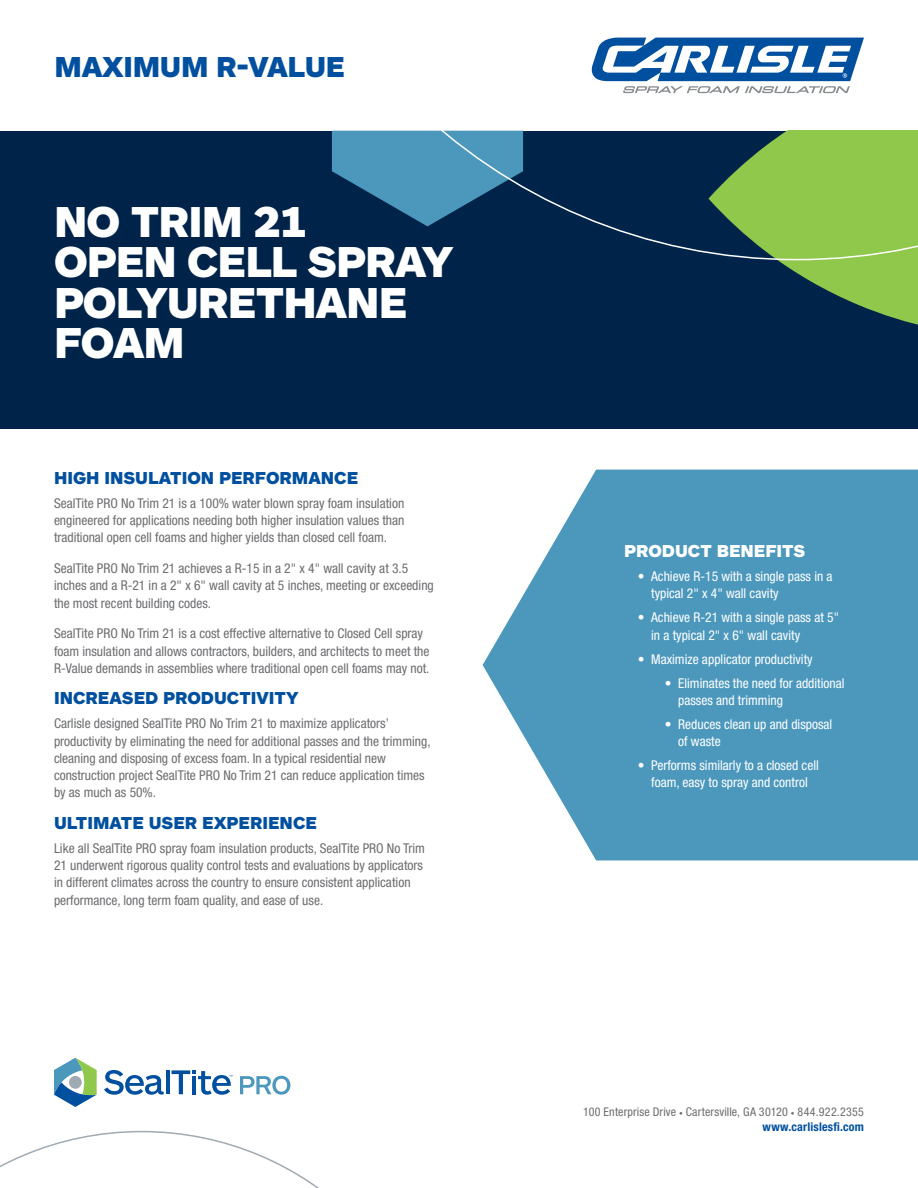
<style>
.page{position:relative;width:918px;height:1188px;background:#fff}
.page>*{position:absolute;margin:0;border:0;box-sizing:border-box;transform-origin:0 0}
.Blue_H2_Heads{font:900 45px/40.5px "ARS Maquette Pro";letter-spacing:-.02em;color:#fff}
.Body_Copy{font:900 30px "ARS Maquette Pro";letter-spacing:-.01em;color:#01509f}
.t1{font:900 18px "ARS Maquette";color:#01509f}
.t2{font:900 18px "ARS Maquette";color:#fff}
.t3{font:condensed 13.5px/17.2px "Helvetica Neue";color:#6c6d70}
.t4{font:condensed 13.5px/17.2px "Helvetica Neue";color:#fff}
.t5{font:condensed 12px "Helvetica Neue";letter-spacing:.015em;color:#6c6d70}
.t6{font:700 condensed 12px "Helvetica Neue";letter-spacing:.015em;color:#01509f}
.s1{font-size:7.5px}
</style>
<div class="page">
<div style="left:0;top:131px;width:918px;height:297px;background:#002349"></div>
<svg style="left:777px;top:260px;width:141px;height:65px"></svg>
<svg style="left:332px;top:131px;width:586px;height:129px"></svg>
<svg style="left:592px;top:38px;width:272px;height:55px"></svg>
<svg style="left:104px;top:1070px;width:60px;height:25px"></svg>
<hr style="left:166px;top:1070px;width:4px;height:24px;background:#01509f">
<svg style="left:172px;top:1070px;width:60px;height:25px"></svg>
<svg style="left:54px;top:1058px;width:43px;height:49px"></svg>
<svg style="left:240px;top:1076px;width:50px;height:19px"></svg>
<svg style="left:0;top:1131px;width:319px;height:57px"></svg>
<svg style="left:483px;top:470px;width:435px;height:390px;background:#63a5c5"></svg>
<p class="Body_Copy" style="left:55px;top:47px;width:292px">MAXIMUM R-VALUE</p>
<p class="Blue_H2_Heads" style="left:54px;top:199px;width:401px">NO TRIM 21<br>OPEN CELL SPRAY<br>POLYURETHANE<br>FOAM</p>
<p class="t1" style="left:54px;top:466px;width:306px">HIGH INSULATION PERFORMANCE</p>
<p class="t3" style="left:54px;top:494px;width:352px;text-align:justify">SealTite PRO No Trim 21 is a 100% water blown spray foam insulation engineered for applications needing both higher insulation values than traditional open cell foams and higher yields than closed cell foam.</p>
<p class="t3" style="left:54px;top:560px;width:381px">SealTite PRO No Trim 21 achieves a R-15 in a 2" x 4" wall cavity at 3.5 inches and a R-21 in a 2" x 6" wall cavity at 5 inches, meeting or exceeding the most recent building codes.</p>
<p class="t3" style="left:54px;top:625px;width:377px">SealTite PRO No Trim 21 is a cost effective alternative to Closed Cell spray foam insulation and allows contractors, builders, and architects to meet the<br>R-Value demands in assemblies where traditional open cell foams may not.</p>
<p class="t1" style="left:54px;top:687px;width:246px">INCREASED PRODUCTIVITY</p>
<p class="t3" style="left:54px;top:715px;width:378px">Carlisle designed SealTite PRO No Trim 21 to maximize applicators’ productivity by eliminating the need for additional passes and the trimming, cleaning and disposing of excess foam. In a typical residential new construction project SealTite PRO No Trim 21 can reduce application times by as much as 50%.</p>
<p class="t1" style="left:54px;top:811px;width:265px">ULTIMATE USER EXPERIENCE</p>
<p class="t3" style="left:54px;top:839px;width:372px">Like all SealTite PRO spray foam insulation products, SealTite PRO No Trim 21 underwent rigorous quality control tests and evaluations by applicators in different climates across the country to ensure consistent application performance, long term foam quality, and ease of use.</p>
<p class="t2" style="left:624px;top:539px;width:183px">PRODUCT BENEFITS</p>
<p class="t4" style="left:651px;top:568px;width:183px;text-indent:-14px">• Achieve R-15 with a single pass in a typical 2" x 4" wall cavity</p>
<p class="t4" style="left:651px;top:609px;width:189px;text-indent:-14px">• Achieve R-21 with a single pass at 5" in a typical 2" x 6" wall cavity</p>
<p class="t4" style="left:638px;top:650px;width:176px">• Maximize applicator productivity</p>
<p class="t4" style="left:678px;top:674px;width:168px;text-indent:-14px">• Eliminates the need for additional passes and trimming</p>
<p class="t4" style="left:678px;top:715px;width:156px;text-indent:-14px">• Reduces clean up and disposal of waste</p>
<p class="t4" style="left:638px;top:757px;width:183px;text-align:center">• Performs similarly to a closed cell foam, easy to spray and control</p>
<p class="t5" style="left:583px;top:1105px;width:282px">100 Enterprise Drive <span class="s1">•</span> Cartersville, GA 30120 <span class="s1">•</span> 844.922.2355</p>
<p class="t6" style="left:762px;top:1119px;width:103px">www.carlislesfi.com</p>
</div>
